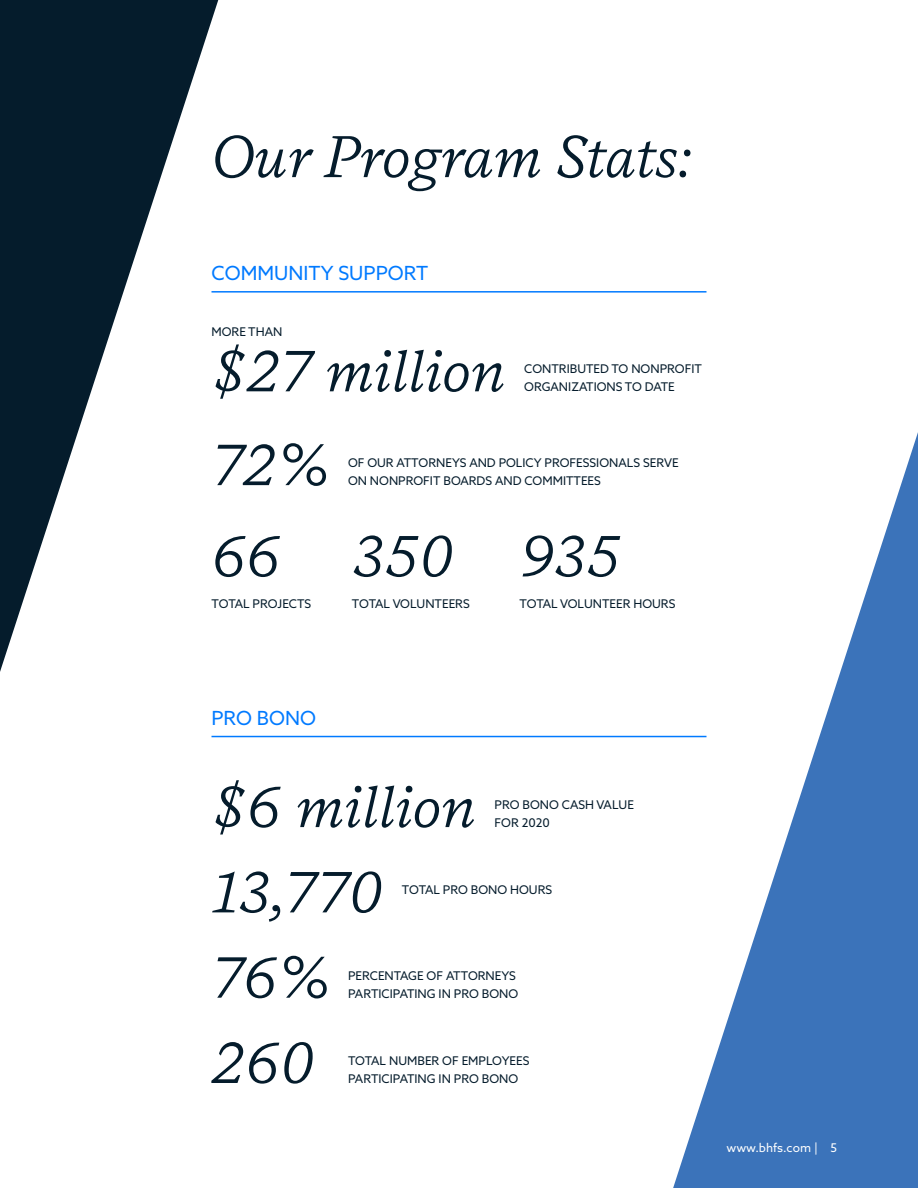
<style>
.page{position:relative;width:918px;height:1188px;background:#fff}
.page>*{position:absolute;margin:0;border:0;box-sizing:border-box;transform-origin:0 0}
.Big_Stat{font:italic 58.5px "Messina Serif";color:#051c2c}
.h2_-_RuleBelow{font:19.5px "Azo Sans";color:#007aff}
.Big_Stat_-_Info{font:12px/18px "Azo Sans";color:#051c2c}
.Subs{font:12px "Azo Sans";color:#fff}
</style>
<div class="page">
<svg style="left:673px;top:432px;width:245px;height:756px"></svg>
<svg style="left:0;top:0;width:218px;height:672px;fill:#051c2c"></svg>
<hr style="left:212px;top:736px;width:494px;height:1px;background:#007aff">
<hr style="left:212px;top:291px;width:494px;height:2px;background:#007aff">
<p class="Big_Stat" style="left:212px;top:113px;width:482px">Our Program Stats:</p>
<p class="h2_-_RuleBelow" style="left:212px;top:261px;width:218px">COMMUNITY SUPPORT</p>
<p class="Big_Stat_-_Info" style="left:212px;top:323px;width:72px">MORE THAN</p>
<p class="Big_Stat" style="left:212px;top:327px;width:295px">$27 million</p>
<p class="Big_Stat_-_Info" style="left:524px;top:360px;width:179px">CONTRIBUTED TO NONPROFIT</p>
<p class="Big_Stat_-_Info" style="left:524px;top:378px;width:152px">ORGANIZATIONS TO DATE</p>
<p class="Big_Stat" style="left:212px;top:421px;width:120px">72%</p>
<p class="Big_Stat" style="left:212px;top:512px;width:70px">66</p>
<p class="Big_Stat_-_Info" style="left:212px;top:594px;width:101px">TOTAL PROJECTS</p>
<p class="Big_Stat_-_Info" style="left:348px;top:454px;width:332px">OF OUR ATTORNEYS AND POLICY PROFESSIONALS SERVE<br>ON NONPROFIT BOARDS AND COMMITTEES</p>
<p class="Big_Stat" style="left:352px;top:512px;width:103px">350</p>
<p class="Big_Stat_-_Info" style="left:352px;top:594px;width:119px">TOTAL VOLUNTEERS</p>
<p class="Big_Stat" style="left:519px;top:512px;width:103px">935</p>
<p class="Big_Stat_-_Info" style="left:519px;top:594px;width:157px">TOTAL VOLUNTEER HOURS</p>
<p class="h2_-_RuleBelow" style="left:212px;top:705px;width:106px">PRO BONO</p>
<p class="Big_Stat" style="left:212px;top:763px;width:266px">$6 million</p>
<p class="Big_Stat_-_Info" style="left:495px;top:796px;width:141px">PRO BONO CASH VALUE<br>FOR 2020</p>
<p class="Big_Stat" style="left:212px;top:848px;width:173px">13,770</p>
<p class="Big_Stat_-_Info" style="left:402px;top:881px;width:152px">TOTAL PRO BONO HOURS</p>
<p class="Big_Stat" style="left:212px;top:933px;width:120px">76%</p>
<p class="Big_Stat" style="left:212px;top:1019px;width:104px">260</p>
<p class="Big_Stat_-_Info" style="left:348px;top:966px;width:172px">PERCENTAGE OF ATTORNEYS<br>PARTICIPATING IN PRO BONO</p>
<p class="Big_Stat_-_Info" style="left:348px;top:1052px;width:183px">TOTAL NUMBER OF EMPLOYEES<br>PARTICIPATING IN PRO BONO</p>
<p class="Subs" style="left:726px;top:1140px;width:93px">www.bhfs.com |</p>
<p class="Subs" style="left:830px;top:1140px;width:8px">5</p>
</div>
